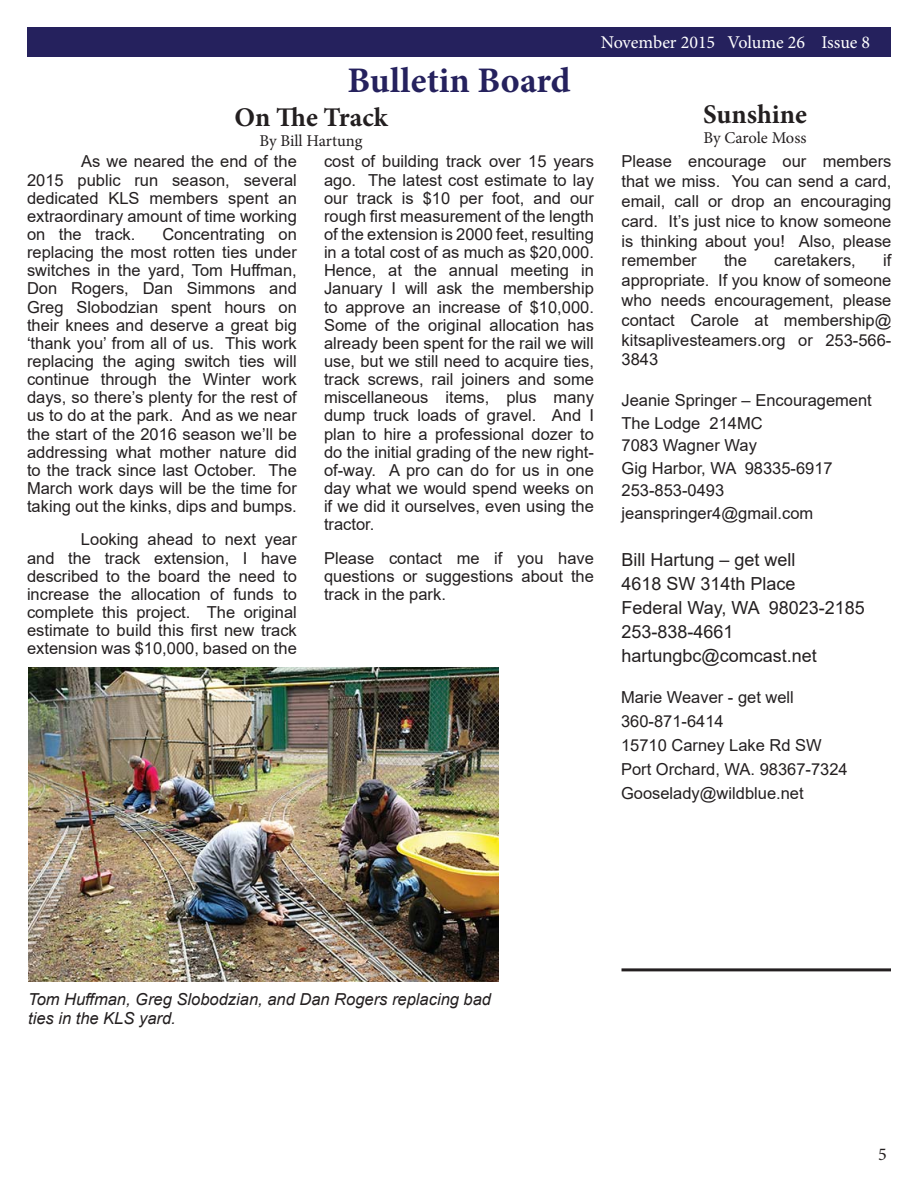
<style>
.page{position:relative;width:918px;height:1188px;background:#fff}
.page>*{position:absolute;margin:0;border:0;box-sizing:border-box;transform-origin:0 0}
.t1{font:700 36px "Minion Pro";letter-spacing:.005em;color:#25215d}
.t2{font:700 27px "Minion Pro";color:#231f20}
.t3{font:18px/24px "Arial";color:#231f20}
.t4{font:18px "Minion Pro";color:#fff}
.t5{font:18px "Minion Pro";color:#231f20}
.t6{font:16.5px/18.1px "Arial";color:#231f20;text-align:justify}
.t7{font:italic 16.5px/19.8px "Arial";color:#231f20}
.t8{font:16.5px "Minion Pro";letter-spacing:-.01em;color:#231f20}
</style>
<div class="page">
<div style="left:27px;top:27px;width:864px;height:30px;background:#25215d"></div>
<hr style="left:622px;top:968px;width:269px;height:3px;background:#231f20">
<img style="left:28px;top:667px;width:471px;height:314px">
<h1 class="t1" style="left:347px;top:67px;width:225px">Bulletin Board</h1>
<p class="t4" style="left:601px;top:35px;width:271px">November 2015 Volume 26 Issue 8</p>
<h2 class="t2" style="left:234px;top:107px;width:155px">On The Track</h2>
<p class="t8" style="left:260px;top:134px;width:104px">By Bill Hartung</p>
<p class="t6" style="left:27px;top:153px;width:271px;text-indent:54px">As we neared the end of the 2015 public run season, several dedicated KLS members spent an extraordinary amount of time working on the track.</p>
<p class="t6" style="left:27px;top:225px;width:271px;text-indent:135px">Concentrating on replacing the most rotten ties under switches in the yard, Tom Huffman, Don Rogers, Dan Simmons and Greg Slobodzian spent hours on their knees and deserve a great big ‘thank you’ from all of us. This work replacing the aging switch ties will continue through the Winter work days, so there’s plenty for the rest of us to do at the park. And as we near the start of the 2016 season we’ll be addressing what mother nature did to the track since last October. The March work days will be the time for taking out the kinks, dips and bumps.</p>
<p class="t6" style="left:27px;top:531px;width:271px;text-indent:54px">Looking ahead to next year and the track extension, I have described to the board the need to increase the allocation of funds to complete this project. The original estimate to build this first new track extension was $10,000, based on the</p>
<p class="t6" style="left:324px;top:153px;width:272px">cost of building track over 15 years ago. The latest cost estimate to lay our track is $10 per foot, and our rough first measurement of the length of the extension is 2000 feet, resulting in a total cost of as much as $20,000.<br>Hence, at the annual meeting in January I will ask the membership to approve an increase of $10,000.<br>Some of the original allocation has already been spent for the rail we will use, but we still need to acquire ties, track screws, rail joiners and some miscellaneous items, plus many dump truck loads of gravel. And I plan to hire a professional dozer to do the initial grading of the new right&shy;of-way. A pro can do for us in one day what we would spend weeks on if we did it ourselves, even using the tractor.</p>
<p class="t6" style="left:324px;top:549px;width:271px">Please contact me if you have questions or suggestions about the track in the park.</p>
<h2 class="t2" style="left:703px;top:104px;width:105px">Sunshine</h2>
<p class="t8" style="left:704px;top:131px;width:104px">By Carole Moss</p>
<p class="t6" style="left:622px;top:152px;width:271px;line-height:19.8px">Please encourage our members that we miss. You can send a card, email, call or drop an encouraging card. It’s just nice to know someone is thinking about you! Also, please remember</p>
<p class="t6" style="left:622px;top:251px;width:271px;line-height:19.8px;text-indent:262px">if appropriate. If you know of someone who needs encouragement, please contact Carole at membership@ kitsaplivesteamers.org or 253-566- 3843</p>
<p class="t6" style="left:724px;top:252px;width:24px">the</p>
<p class="t6" style="left:774px;top:252px;width:83px">caretakers,</p>
<p class="t6" style="left:622px;top:389px;width:252px;line-height:22.5px;text-align:left">Jeanie Springer – Encouragement<br>The Lodge 214MC<br>7083 Wagner Way<br>Gig Harbor, WA 98335-6917<br>253-853-0493 jeanspringer4@gmail.com</p>
<p class="t3" style="left:622px;top:548px;width:245px">Bill Hartung – get well<br>4618 SW 314th Place<br>Federal Way, WA 98023-2185<br>253-838-4661 hartungbc@comcast.net</p>
<p class="t6" style="left:621px;top:685px;width:228px;line-height:24px;text-align:left">Marie Weaver - get well<br>360-871-6414<br>15710 Carney Lake Rd SW<br>Port Orchard, WA. 98367-7324<br>Gooselady@wildblue.net</p>
<p class="t7" style="left:28px;top:989px;width:465px">Tom Huffman, Greg Slobodzian, and Dan Rogers replacing bad ties in the KLS yard.</p>
<p class="t5" style="left:878px;top:1147px;width:10px">5</p>
</div>
